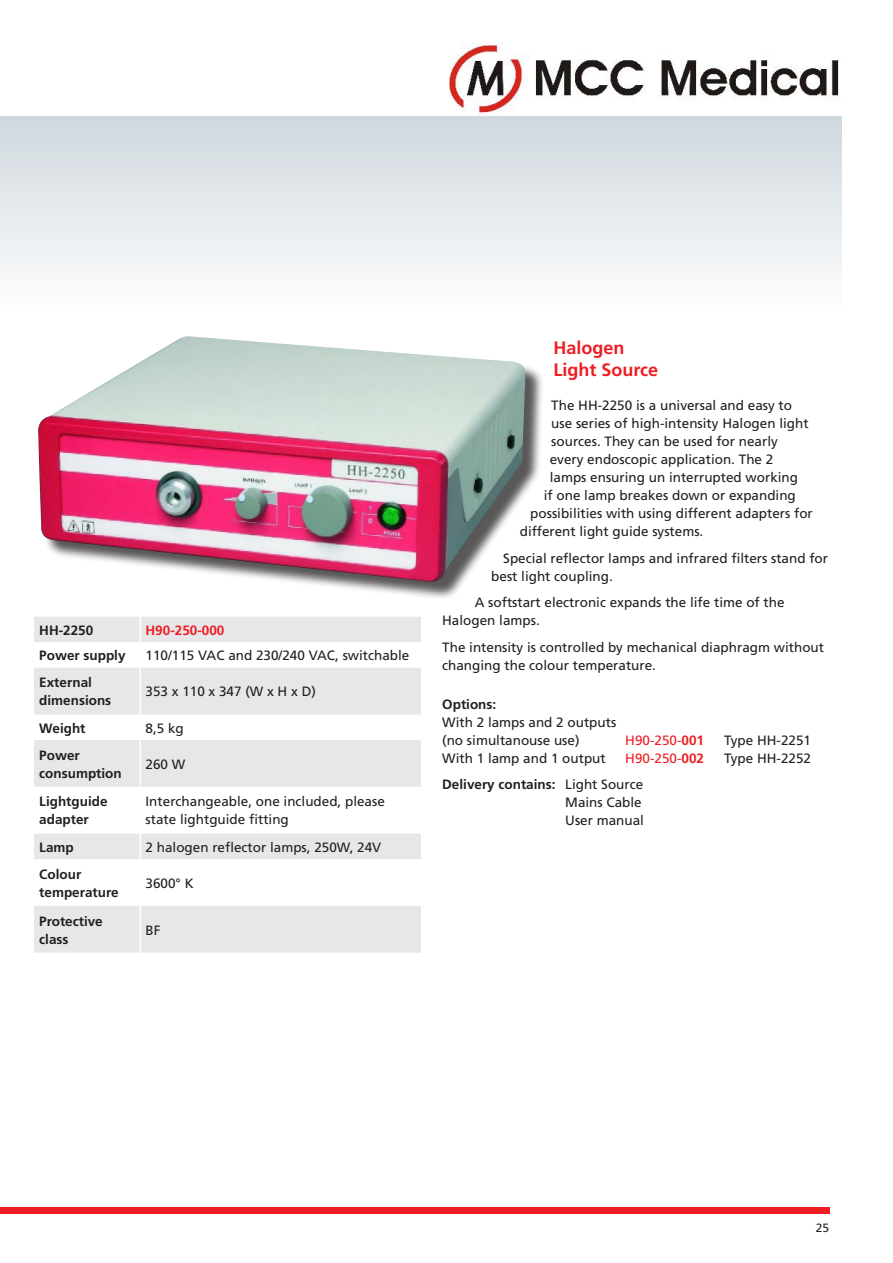
<style>
.page{position:relative;width:893px;height:1263px;background:#fff}
.page>*{position:absolute;margin:0;border:0;box-sizing:border-box;transform-origin:0 0}
.t1{font:700 18px "Frutiger";color:#ee1d23}
.t2{font:13.5px/18px "Frutiger";color:#231f20}
.t3{font:700 13.5px/18px "Frutiger";color:#231f20}
.t4{font:13.5px "Frutiger";color:#ee1d23}
.t5{font:700 13.5px "Frutiger";color:#ee1d23}
.t6{font:12px "Frutiger";color:#231f20}
.s1{font-weight:700}
.s2{font-weight:400}
</style>
<div class="page">
<div style="left:0;top:117px;width:842px;height:200px;background:linear-gradient(to bottom,#cfd8dd,#fff)"></div>
<div style="left:0;top:1208px;width:829px;height:6px;background:#ee1d23"></div>
<div style="left:40px;top:338px;width:504px;height:262px;background:#231f20;opacity:.75"></div>
<img style="left:38px;top:336px;width:488px;height:246px">
<svg style="left:34px;top:617px;width:387px;height:336px;fill:#e6e7e9"></svg>
<svg style="left:140px;top:617px;width:1px;height:51px"></svg>
<hr style="left:140px;top:668px;width:1px;height:46px;background:#fff">
<svg style="left:140px;top:714px;width:1px;height:26px"></svg>
<hr style="left:140px;top:740px;width:1px;height:47px;background:#fff">
<hr style="left:140px;top:787px;width:1px;height:46px;background:#fff">
<svg style="left:140px;top:833px;width:1px;height:26px"></svg>
<hr style="left:140px;top:859px;width:1px;height:47px;background:#fff">
<hr style="left:140px;top:906px;width:1px;height:47px;background:#fff">
<img style="left:450px;top:42px;width:390px;height:71px">
<p class="t3" style="left:39px;top:621px;width:56px">HH-2250</p>
<p class="t5" style="left:146px;top:622px;width:80px">H90-250-000</p>
<p class="t3" style="left:39px;top:646px;width:88px">Power supply</p>
<p class="t2" style="left:146px;top:646px;width:265px">110/115 VAC and 230/240 VAC, switchable</p>
<p class="t3" style="left:39px;top:673px;width:73px">External dimensions</p>
<p class="t2" style="left:146px;top:682px;width:172px">353 x 110 x 347 (W x H x D)</p>
<p class="t3" style="left:39px;top:719px;width:48px">Weight</p>
<p class="t2" style="left:146px;top:719px;width:40px">8,5 kg</p>
<p class="t3" style="left:39px;top:746px;width:84px">Power consumption</p>
<p class="t2" style="left:146px;top:755px;width:41px">260 W</p>
<p class="t3" style="left:39px;top:793px;width:70px">Lightguide adapter</p>
<p class="t2" style="left:146px;top:793px;width:241px">Interchangeable, one included, please state lightguide fitting</p>
<p class="t3" style="left:39px;top:838px;width:36px">Lamp</p>
<p class="t2" style="left:146px;top:838px;width:237px">2 halogen reflector lamps, 250W, 24V</p>
<p class="t3" style="left:39px;top:865px;width:81px">Colour temperature</p>
<p class="t2" style="left:146px;top:874px;width:50px">3600° K</p>
<p class="t3" style="left:39px;top:912px;width:65px">Protective class</p>
<p class="t2" style="left:146px;top:921px;width:16px">BF</p>
<p class="t1" style="left:554px;top:337px;width:73px">Halogen</p>
<p class="t1" style="left:554px;top:359px;width:106px">Light Source</p>
<p class="t2" style="left:551px;top:396px;width:242px">The HH-2250 is a universal and easy to</p>
<p class="t2" style="left:551px;top:414px;width:259px">use series of high-intensity Halogen light</p>
<p class="t2" style="left:551px;top:432px;width:228px">sources. They can be used for nearly</p>
<p class="t2" style="left:550px;top:450px;width:225px">every endoscopic application. The 2</p>
<p class="t2" style="left:550px;top:468px;width:250px">lamps ensuring un interrupted working</p>
<p class="t2" style="left:544px;top:486px;width:254px">if one lamp breakes down or expanding</p>
<p class="t2" style="left:530px;top:504px;width:284px">possibilities with using different adapters for</p>
<p class="t2" style="left:520px;top:522px;width:185px">different light guide systems.</p>
<p class="t2" style="left:491px;top:549px;width:338px;text-indent:12px">Special reflector lamps and infrared filters stand for best light coupling.</p>
<p class="t2" style="left:442px;top:593px;width:344px;text-indent:33px">A softstart electronic expands the life time of the<br>Halogen lamps.</p>
<p class="t2" style="left:442px;top:638px;width:383px">The intensity is controlled by mechanical diaphragm without changing the colour temperature.</p>
<p class="t3" style="left:442px;top:695px;width:55px">Options:</p>
<p class="t2" style="left:442px;top:713px;width:176px">With 2 lamps and 2 outputs</p>
<p class="t2" style="left:442px;top:731px;width:139px">(no simultanouse use)</p>
<p class="t4" style="left:625px;top:732px;width:80px">H90-250-<span class="s1">001</span></p>
<p class="t2" style="left:724px;top:731px;width:88px">Type HH-2251</p>
<p class="t2" style="left:442px;top:749px;width:165px">With 1 lamp and 1 output</p>
<p class="t4" style="left:625px;top:750px;width:80px">H90-250-<span class="s1">002</span></p>
<p class="t2" style="left:724px;top:749px;width:88px">Type HH-2252</p>
<p class="t3" style="left:442px;top:775px;width:203px">Delivery contains: <span class="s2">Light Source</span></p>
<p class="t2" style="left:565px;top:793px;width:78px">Mains Cable</p>
<p class="t2" style="left:565px;top:811px;width:80px">User manual</p>
<p class="t6" style="left:816px;top:1220px;width:15px">25</p>
</div>
